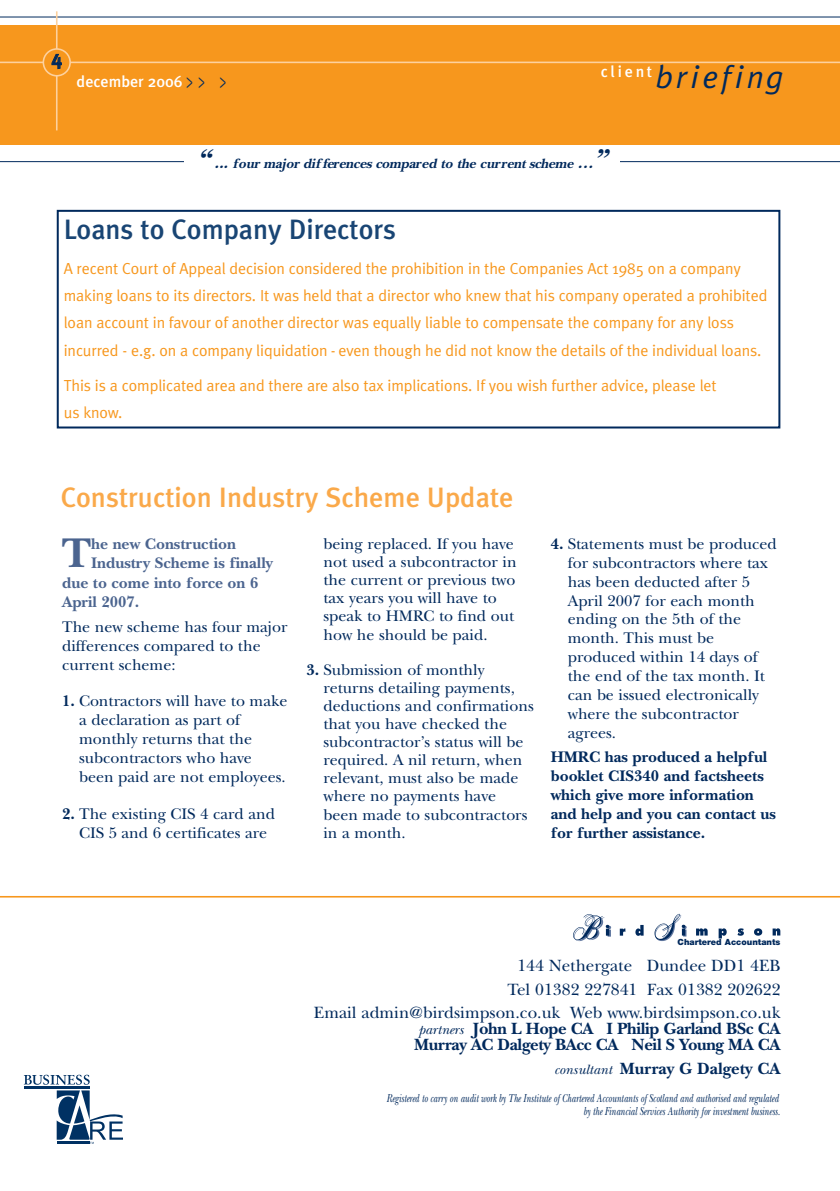
<style>
.page{position:relative;width:840px;height:1191px;background:#fff}
.page>*{position:absolute;margin:0;border:0;box-sizing:border-box;transform-origin:0 0}
.t1{font:700 43.2px "New Baskerville";color:#4b648f}
.t2{font:italic 32px "Meta Plus Normal";letter-spacing:.11em;color:#00295c}
.t3{font:500 28px "Meta Plus";color:#faa94a}
.t4{font:500 28px "Meta Plus";color:#194574}
.t5{font:500 20px "Meta Plus";color:#00295c}
.t6{font:17px/23.6px "New Baskerville";color:#00295c;text-align:right}
.t7{font:700 17px/15.6px "New Baskerville";letter-spacing:-.02em;color:#00295c}
.t8{font:700 17px "New Baskerville";color:#00295c}
.t9{font:16px/18.2px "New Baskerville";color:#00295c}
.t10{font:16px/27px "Meta Plus Normal";letter-spacing:-.005em;color:#f7971d}
.t11{font:700 16px/18.8px "New Baskerville";color:#00295c}
.t12{font:700 16px "New Baskerville";color:#4b648f}
.t13{font:500 16px "Meta Plus";color:#fff}
.t14{font:italic 700 14px "New Baskerville";color:#00295c}
.t15{font:italic 12px/13px "New Baskerville";color:#00295c;text-align:right;scale:.71 1}
.t16{font:900 8.4px "Helvetica Neue";color:#00295c}
.s1{font-family:"Frutiger";font-weight:300;font-size:21px;color:#00295c}
.s2{font-size:28px}
.s3{font-size:16px}
.s4{font-weight:700}
.s5{font-weight:400;font-style:italic;font-size:14px}
</style>
<div class="page">
<div style="left:0;top:26px;width:839px;height:119px;background:#f7971d"></div>
<hr style="left:0;top:17px;width:839px;height:1px;background:#00295c">
<hr style="left:0;top:161px;width:839px;height:1px;background:#00295c">
<hr style="left:0;top:62px;width:839px;height:1px;background:#fdd19e">
<hr style="left:56px;top:11px;width:1px;height:119px;background:#fdd19e">
<svg style="left:43px;top:48px;width:28px;height:29px"></svg>
<div style="left:184px;top:149px;width:435px;height:28px;background:#fff"></div>
<hr style="left:0;top:896px;width:839px;height:1px;background:#f7971d">
<hr style="left:24px;top:1086px;width:66px;height:2px;background:#003163">
<svg style="left:24px;top:1074px;width:66px;height:10px"></svg>
<svg style="left:57px;top:1090px;width:66px;height:54px"></svg>
<div style="left:57px;top:210px;width:723px;height:218px;border:2px solid #00295c"></div>
<img style="left:573px;top:913px;width:207px;height:28px">
<p class="t5" style="left:51px;top:46px;width:12px">4</p>
<p class="t13" style="left:77px;top:72px;width:151px">december 2006 <span class="s1">&gt; &gt; &gt;</span></p>
<h2 class="t2" style="left:655px;top:58px;width:130px">briefing</h2>
<p class="t13" style="left:600px;top:62px;width:53px">client</p>
<p class="t14" style="left:197px;top:158px;width:417px"><span class="s2">“</span><span class="s3">...</span> four maj or dif ferencescompared to the current scheme <span class="s3">...</span><span class="s2">”</span></p>
<h3 class="t4" style="left:64px;top:213px;width:334px">Loans to Company Directors</h3>
<p class="t10" style="left:64px;top:255px;width:704px">A recent Court of Appeal decision considered the prohibition in the Companies Act 1985 on a company making loans to its directors. It was held that a director who knew that his company operated a prohibited loan account in favour of another director was equally liable to compensate the company for any loss incurred - e.g. on a company liquidation - even though he did not know the details of the individual loans.</p>
<p class="t10" style="left:64px;top:372px;width:654px">This is a complicated area and there are also tax implications. If you wish further advice, please let us know.</p>
<h3 class="t3" style="left:61px;top:481px;width:454px">Construction Industry Scheme Update</h3>
<h1 class="t1" style="left:62px;top:539px;width:31px">T</h1>
<p class="t12" style="left:91px;top:539px;width:146px">he new Construction</p>
<p class="t12" style="left:91px;top:558px;width:183px">Industry Scheme is finally</p>
<p class="t12" style="left:62px;top:577px;width:198px">due to come into force on 6</p>
<p class="t12" style="left:62px;top:596px;width:79px">April 2007.</p>
<p class="t9" style="left:62px;top:618px;width:227px;line-height:19.2px">The new scheme has four major differences compared to the current scheme:</p>
<p class="t9" style="left:79px;top:693px;width:210px;line-height:19.2px;text-indent:-17px"><span class="s4">1.</span> Contractors will have to make a declaration as part of monthly returns that the subcontractors who have been paid are not employees.</p>
<p class="t9" style="left:62px;top:805px;width:214px;line-height:19.2px;text-align:center"><span class="s4">2.</span> The existing CIS 4 card and<br>CIS 5 and 6 certificates are</p>
<p class="t9" style="left:323px;top:536px;width:195px">being replaced. If you have not used a subcontractor in the current or previous two tax years you will have to speak to HMRC to find out how he should be paid.</p>
<p class="t9" style="left:323px;top:662px;width:212px;text-indent:-17px"><span class="s4">3.</span> Submission of monthly returns detailing payments, deductions and confirmations that you have checked the subcontractor’s status will be required. A nil return, when relevant, must also be made where no payments have been made to subcontractors in a month.</p>
<p class="t9" style="left:567px;top:536px;width:210px;line-height:18.8px;text-indent:-17px"><span class="s4">4.</span> Statements must be produced for subcontractors where tax has been deducted after 5<br>April 2007 for each month ending on the 5th of the month. This must be produced within 14 days of the end of the tax month. It can be issued electronically where the subcontractor agrees.</p>
<p class="t11" style="left:550px;top:749px;width:226px">HMRC has produced a helpful booklet CIS340 and factsheets which give more information and help and you can contact us for further assistance.</p>
<p class="t16" style="left:677px;top:938px;width:104px">Chartered Accountants</p>
<p class="t6" style="left:314px;top:955px;width:468px">144 Nethergate Dundee DD1 4EB<br>Tel 01382 227841 Fax 01382 202622<br>Email admin@birdsimpson.co.uk Web www.birdsimpson.co.uk</p>
<p class="t7" style="left:414px;top:1023px;width:367px"><span class="s5">partners</span> John L Hope CA I Philip Garland BSc CA<br>Murray AC Dalgety BAcc CA Neil S Young MA CA</p>
<p class="t8" style="left:554px;top:1062px;width:227px"><span class="s5">consultant</span> Murray G Dalgety CA</p>
<p class="t15" style="left:386px;top:1093px;width:555px">Registered to carry on audit work by The Institute of Chartered Accountants of Scotland and authorised and regulated by the Financial Services Authority for investment business.</p>
</div>
